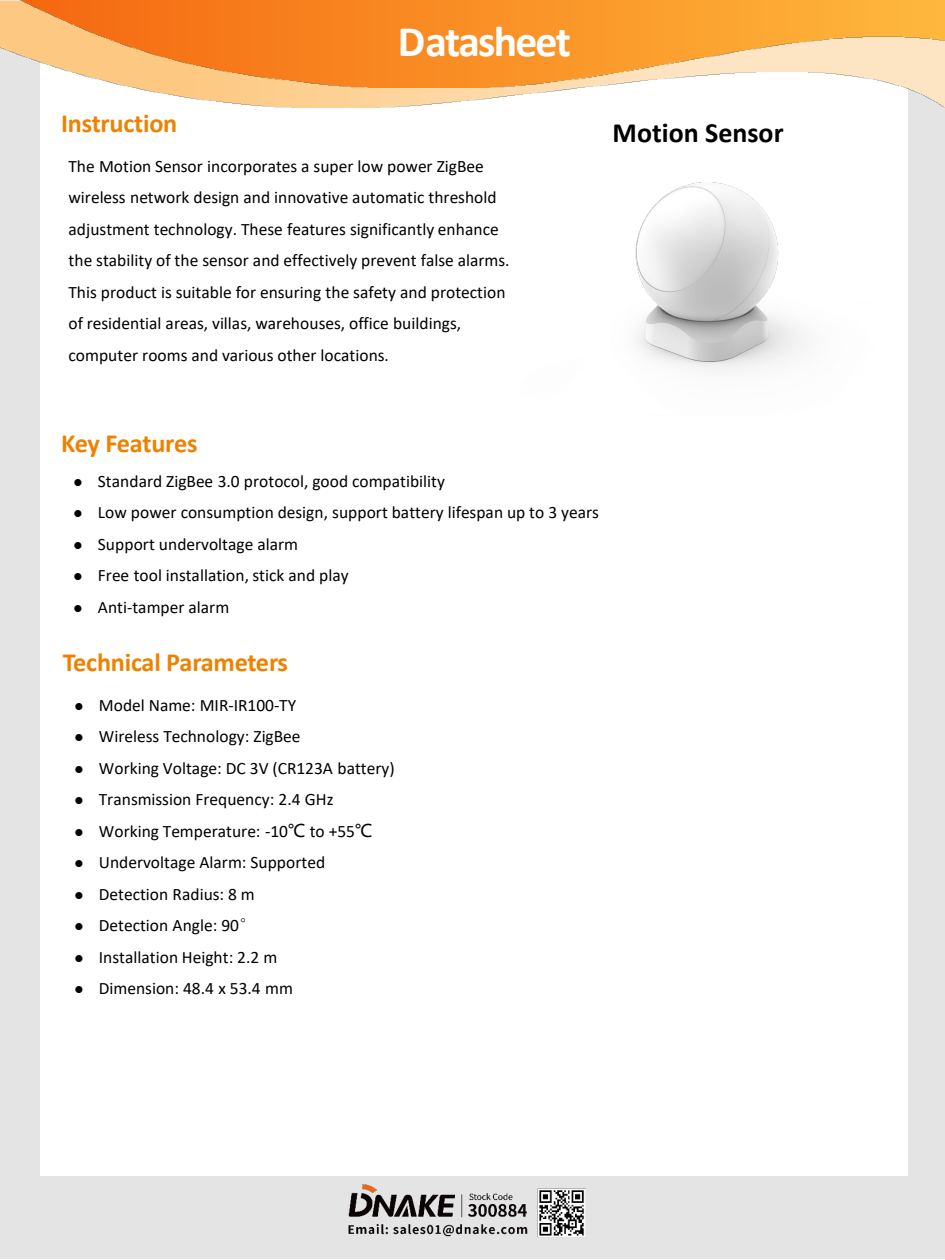
<style>
.page{position:relative;width:945px;height:1260px;background:#fff}
.page>*{position:absolute;margin:0;border:0;box-sizing:border-box;transform-origin:0 0}
.t1{font:700 43.75px "Calibri";letter-spacing:-.04em;color:#fff}
.t2{font:700 28px "Calibri";color:#000}
.t3{font:700 26.25px "Calibri";letter-spacing:-.01em;color:#ee8200}
.t4{font:17.5px/31.5px "Calibri";color:#000}
.s1{font-family:"Microsoft Ya Hei"}
.s2{font-family:"Sim Sun"}
</style>
<div class="page">
<div style="left:0;top:1px;width:945px;height:1258px;background:#e4e4e4"></div>
<div style="left:41px;top:61px;width:867px;height:1115px;background:#fff"></div>
<img style="left:0;top:0;width:945px;height:108px">
<img style="left:17px;top:0;width:928px;height:88px">
<img style="left:348px;top:1184px;width:238px;height:54px">
<img style="left:635px;top:182px;width:169px;height:188px">
<h3 class="t3" style="left:61px;top:105px;width:118px">Instruction</h3>
<h1 class="t1" style="left:398px;top:11px;width:175px">Datasheet</h1>
<p class="t4" style="left:69px;top:150px;width:442px">The Motion Sensor incorporates a super low power ZigBee wireless network design and innovative automatic threshold adjustment technology. These features significantly enhance the stability of the sensor and effectively prevent false alarms.<br>This product is suitable for ensuring the safety and protection of residential areas, villas, warehouses, office buildings, computer rooms and various other locations.</p>
<p class="t2" style="left:613px;top:113px;width:172px">Motion Sensor</p>
<h3 class="t3" style="left:61px;top:425px;width:138px">Key Features</h3>
<p class="t4" style="left:74px;top:465px;width:373px">● Standard ZigBee 3.0 protocol, good compatibility</p>
<p class="t4" style="left:74px;top:496px;width:527px">● Low power consumption design, support battery lifespan up to 3 years</p>
<p class="t4" style="left:74px;top:528px;width:226px">● Support undervoltage alarm</p>
<p class="t4" style="left:74px;top:559px;width:277px">● Free tool installation, stick and play</p>
<p class="t4" style="left:74px;top:591px;width:157px">● Anti-tamper alarm</p>
<h3 class="t3" style="left:63px;top:644px;width:227px">Technical Parameters</h3>
<p class="t4" style="left:75px;top:689px;width:223px">● Model Name: MIR-IR100-TY</p>
<p class="t4" style="left:75px;top:720px;width:228px">● Wireless Technology: ZigBee</p>
<p class="t4" style="left:75px;top:752px;width:322px">● Working Voltage: DC 3V (CR123A battery)</p>
<p class="t4" style="left:75px;top:783px;width:261px">● Transmission Frequency: 2.4 GHz</p>
<p class="t4" style="left:75px;top:815px;width:299px">● Working Temperature: -10<span class="s1">℃</span> to +55<span class="s1">℃</span></p>
<p class="t4" style="left:75px;top:846px;width:252px">● Undervoltage Alarm: Supported</p>
<p class="t4" style="left:75px;top:878px;width:182px">● Detection Radius: 8 m</p>
<p class="t4" style="left:75px;top:909px;width:183px">● Detection Angle: 90<span class="s2">°</span></p>
<p class="t4" style="left:75px;top:941px;width:204px">● Installation Height: 2.2 m</p>
<p class="t4" style="left:75px;top:972px;width:220px">● Dimension: 48.4 x 53.4 mm</p>
</div>
